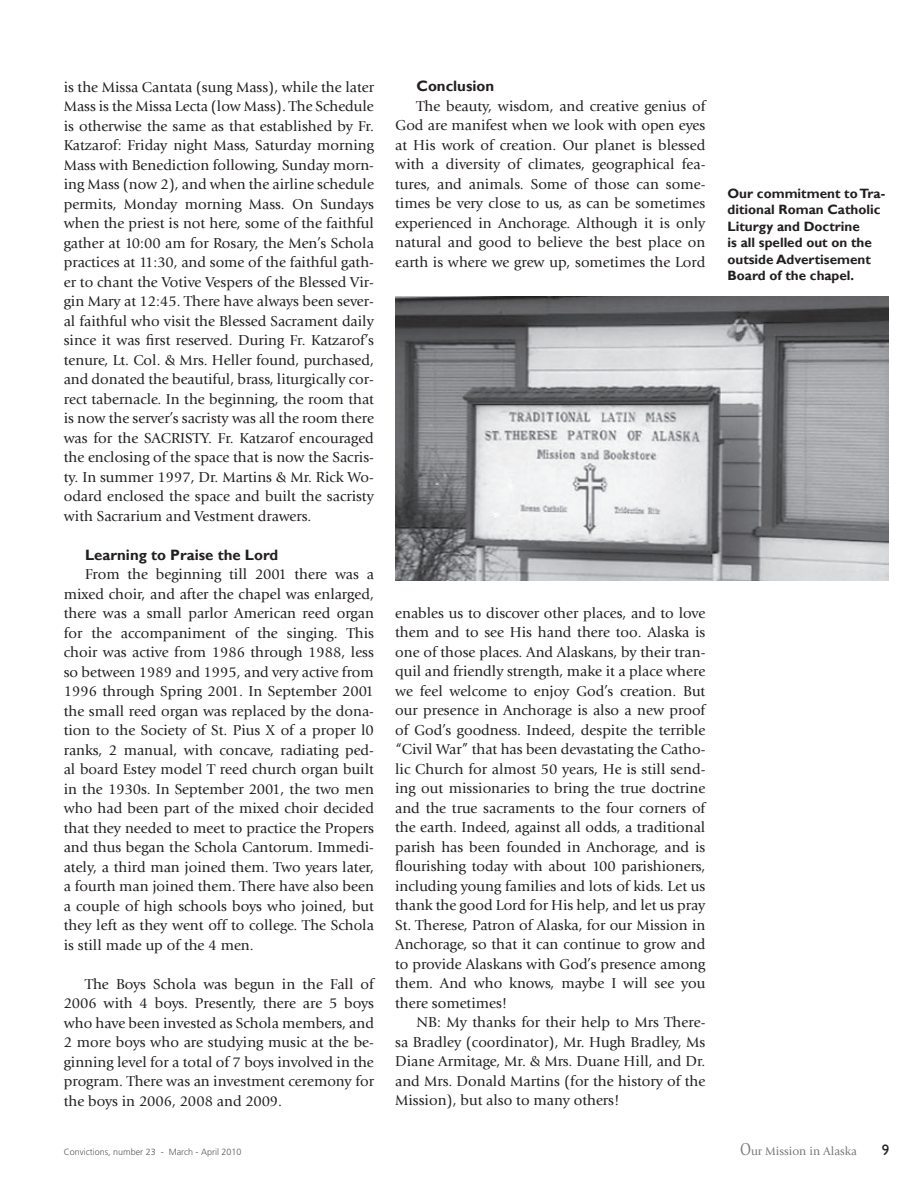
<style>
.page{position:relative;width:918px;height:1188px;background:#fff}
.page>*{position:absolute;margin:0;border:0;box-sizing:border-box;transform-origin:0 0}
.Text{font:15px/19.5px "Giovanni Std";color:#231f20;text-align:justify}
.Subtitle{font:700 15px "Gill Sans";color:#231f20}
.t1{font:15px "Gill Sans";color:#231f20}
.Description{font:700 13.5px/16.5px "Gill Sans";color:#231f20}
.t2{font:12px "Giovanni Std";color:#76787b}
.t3{font:300 9px "Frutiger LT Std";color:#57585a}
.s1{font-size:18px}
</style>
<div class="page">
<img style="left:395px;top:296px;width:494px;height:284px">
<p class="Text" style="left:64px;top:77px;width:312px">is the Missa Cantata (sung Mass), while the later Mass is the Missa Lecta (low Mass). The Schedule is otherwise the same as that established by Fr.<br>Katzarof: Friday night Mass, Saturday morning Mass with Benediction following, Sunday morn&shy;ing Mass (now 2), and when the airline schedule permits, Monday morning Mass. On Sundays when the priest is not here, some of the faithful gather at 10:00 am for Rosary, the Men’s Schola practices at 11:30, and some of the faithful gath&shy;er to chant the Votive Vespers of the Blessed Vir&shy;gin Mary at 12:45. There have always been sever&shy;al faithful who visit the Blessed Sacrament daily since it was first reserved. During Fr. Katzarof’s tenure, Lt. Col. &amp; Mrs. Heller found, purchased, and donated the beautiful, brass, liturgically cor&shy;rect tabernacle. In the beginning, the room that is now the server’s sacristy was all the room there was for the SACRISTY. Fr. Katzarof encouraged the enclosing of the space that is now the Sacris&shy;ty. In summer 1997, Dr. Martins &amp; Mr. Rick Wo&shy;odard enclosed the space and built the sacristy with Sacrarium and Vestment drawers.</p>
<p class="Subtitle" style="left:85px;top:546px;width:195px">Learning to Praise the Lord</p>
<p class="Text" style="left:64px;top:565px;width:312px;text-indent:21px">From the beginning till 2001 there was a mixed choir, and after the chapel was enlarged, there was a small parlor American reed organ for the accompaniment of the singing. This choir was active from 1986 through 1988, less so between 1989 and 1995, and very active from 1996 through Spring 2001. In September 2001 the small reed organ was replaced by the dona&shy;tion to the Society of St. Pius X of a proper l0 ranks, 2 manual, with concave, radiating ped&shy;al board Estey model T reed church organ built in the 1930s. In September 2001, the two men who had been part of the mixed choir decided that they needed to meet to practice the Propers and thus began the Schola Cantorum. Immedi&shy;ately, a third man joined them. Two years later, a fourth man joined them. There have also been a couple of high schools boys who joined, but they left as they went off to college. The Schola is still made up of the 4 men.</p>
<p class="Text" style="left:64px;top:974px;width:312px;text-indent:21px">The Boys Schola was begun in the Fall of 2006 with 4 boys. Presently, there are 5 boys who have been invested as Schola members, and 2 more boys who are studying music at the be&shy;ginning level for a total of 7 boys involved in the program. There was an investment ceremony for the boys in 2006, 2008 and 2009.</p>
<p class="Subtitle" style="left:416px;top:77px;width:79px">Conclusion</p>
<p class="Text" style="left:395px;top:96px;width:312px;text-indent:21px">The beauty, wisdom, and creative genius of God are manifest when we look with open eyes at His work of creation. Our planet is blessed with a diversity of climates, geographical fea&shy;tures, and animals. Some of those can some&shy;times be very close to us, as can be sometimes experienced in Anchorage. Although it is only natural and good to believe the best place on earth is where we grew up, sometimes the Lord</p>
<p class="Text" style="left:395px;top:603px;width:312px">enables us to discover other places, and to love them and to see His hand there too. Alaska is one of those places. And Alaskans, by their tran&shy;quil and friendly strength, make it a place where we feel welcome to enjoy God’s creation. But our presence in Anchorage is also a new proof of God’s goodness. Indeed, despite the terrible “Civil War” that has been devastating the Catho&shy;lic Church for almost 50 years, He is still send&shy;ing out missionaries to bring the true doctrine and the true sacraments to the four corners of the earth. Indeed, against all odds, a traditional parish has been founded in Anchorage, and is flourishing today with about 100 parishioners, including young families and lots of kids. Let us thank the good Lord for His help, and let us pray St. Therese, Patron of Alaska, for our Mission in Anchorage, so that it can continue to grow and to provide Alaskans with God’s presence among them. And who knows, maybe I will see you there sometimes!</p>
<p class="Text" style="left:395px;top:1013px;width:312px;text-indent:21px">NB: My thanks for their help to Mrs There&shy;sa Bradley (coordinator), Mr. Hugh Bradley, Ms Diane Armitage, Mr. &amp; Mrs. Duane Hill, and Dr. and Mrs. Donald Martins (for the history of the Mission), but also to many others!</p>
<p class="Description" style="left:728px;top:185px;width:159px">Our commitment to Tra&shy;ditional Roman Catholic</p>
<p class="Description" style="left:728px;top:218px;width:146px">Liturgy and Doctrine is all spelled out on the outside Advertisement<br>Board of the chapel.</p>
<p class="t3" style="left:64px;top:1147px;width:179px">Convictions, number 23 - March - April 2010</p>
<p class="t2" style="left:740px;top:1144px;width:118px"><span class="s1">O</span>ur Mission in Alaska</p>
<p class="t1" style="left:882px;top:1141px;width:9px">9</p>
</div>
